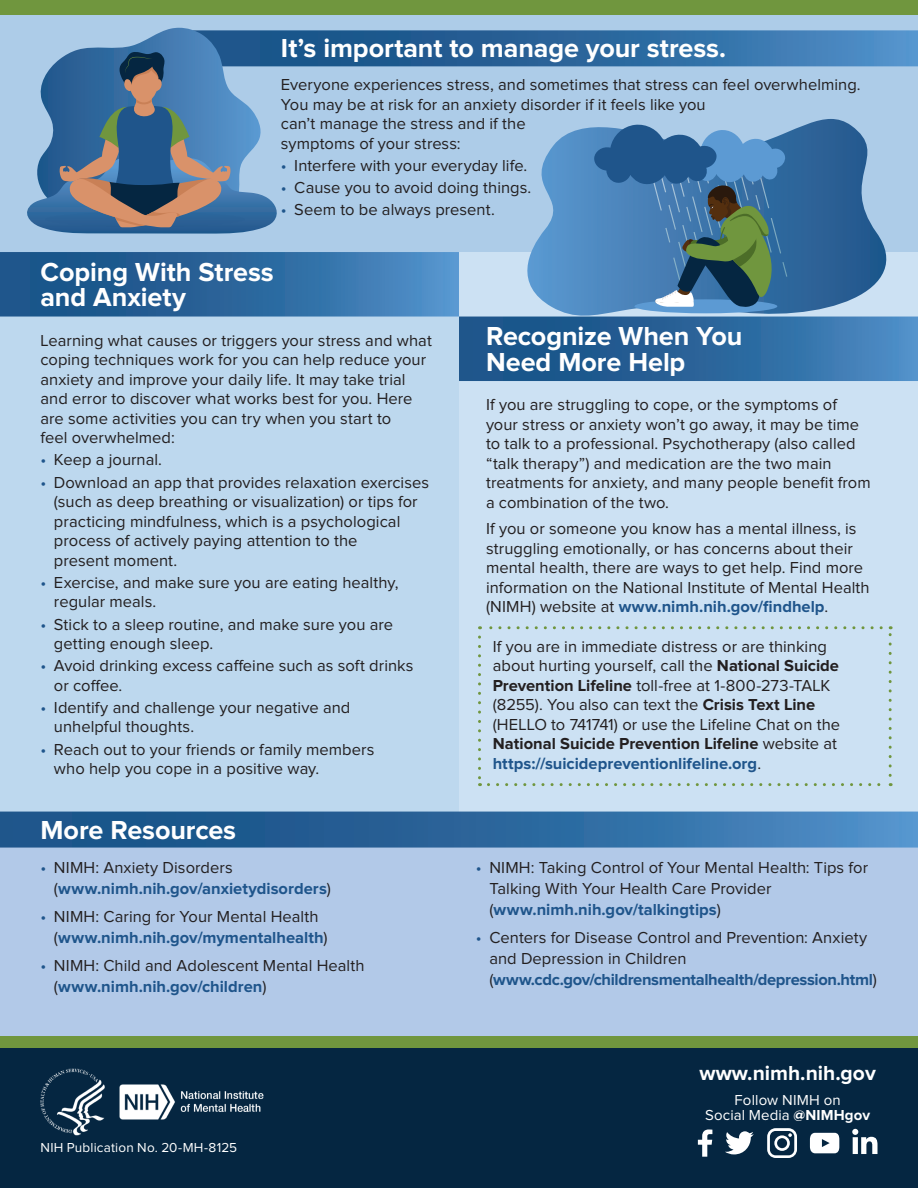
<style>
.page{position:relative;width:918px;height:1188px;background:#fff}
.page>*{position:absolute;margin:0;border:0;box-sizing:border-box;transform-origin:0 0}
.t1{font:700 27px/25.5px "Proxima Nova";letter-spacing:-.005em;color:#fff}
.t2{font:700 21px "Proxima Nova";color:#fff}
.t3{font:16.5px/19.5px "Proxima Nova";letter-spacing:.005em;color:#231f20}
.t4{font:700 16.5px/21px "Proxima Nova";color:#1f558b}
.t5{font:15px/15px "Proxima Nova";letter-spacing:.01em;color:#fff;text-align:center}
.t6{font:13.5px "Proxima Nova";letter-spacing:.01em;color:#fff}
.s1{color:#1f558b}
.s2{font-weight:400}
.s3{font-weight:400;color:#231f20}
.s4{font-weight:700;color:#1f558b}
.s5{font-weight:700}
</style>
<div class="page">
<div style="left:0;top:259px;width:459px;height:558px;background:#bdd8ee"></div>
<div style="left:459px;top:210px;width:459px;height:607px;background:#cce1f3"></div>
<div style="left:0;top:817px;width:918px;height:225px;background:#b2c9e8"></div>
<div style="left:0;top:6px;width:918px;height:246px;background:#adcce8"></div>
<div style="left:0;top:0;width:918px;height:14px;background:#70963e"></div>
<div style="left:0;top:812px;width:918px;height:36px;background:linear-gradient(to right,#11497e,#4a8ac2)"></div>
<svg style="left:514px;top:119px;width:403px;height:198px"></svg>
<div style="left:634px;top:299px;width:143px;height:14px;background:#5c9ad3;border-radius:50%"></div>
<svg style="left:594px;top:123px;width:193px;height:184px"></svg>
<svg style="left:478px;top:637px;width:3px;height:149px"></svg>
<svg style="left:488px;top:783px;width:403px;height:3px"></svg>
<svg style="left:889px;top:626px;width:3px;height:149px"></svg>
<svg style="left:480px;top:626px;width:401px;height:3px"></svg>
<div style="left:193px;top:30px;width:725px;height:36px;background:linear-gradient(to right,#0b4478,#4c8bc4)"></div>
<svg style="left:72px;top:28px;width:191px;height:24px"></svg>
<svg style="left:27px;top:52px;width:253px;height:182px"></svg>
<div style="left:0;top:1042px;width:918px;height:146px;background:#052641"></div>
<img style="left:40px;top:1068px;width:224px;height:68px">
<div style="left:0;top:1036px;width:918px;height:12px;background:#70963e"></div>
<svg style="left:725px;top:1131px;width:29px;height:24px"></svg>
<svg style="left:810px;top:1133px;width:29px;height:20px"></svg>
<svg style="left:767px;top:1128px;width:30px;height:30px"></svg>
<svg style="left:698px;top:1129px;width:14px;height:28px"></svg>
<svg style="left:852px;top:1129px;width:25px;height:25px"></svg>
<div style="left:0;top:252px;width:459px;height:65px;background:linear-gradient(to right,#11497e,#4c8cc4)"></div>
<div style="left:459px;top:317px;width:459px;height:64px;background:linear-gradient(to right,#124a7e,#4786be)"></div>
<h2 class="t1" style="left:281px;top:37px;width:447px">It’s important to manage your stress.</h2>
<p class="t3" style="left:281px;top:76px;width:581px">Everyone experiences stress, and sometimes that stress can feel overwhelming.<br>You may be at risk for an anxiety disorder if it feels like you<br>can’t manage the stress and if the<br>symptoms of your stress:</p>
<p class="t3" style="left:281px;top:157px;width:248px"><span class="s1">•</span> Interfere with your everyday life.</p>
<p class="t3" style="left:281px;top:179px;width:252px"><span class="s1">•</span> Cause you to avoid doing things.</p>
<p class="t3" style="left:281px;top:201px;width:216px"><span class="s1">•</span> Seem to be always present.</p>
<h2 class="t1" style="left:40px;top:260px;width:235px">Coping With Stress and Anxiety</h2>
<p class="t3" style="left:40px;top:331px;width:393px">Learning what causes or triggers your stress and what coping techniques work for you can help reduce your anxiety and improve your daily life. It may take trial and error to discover what works best for you. Here are some activities you can try when you start to<br>feel overwhelmed:</p>
<p class="t3" style="left:40px;top:451px;width:123px"><span class="s1">•</span> Keep a journal.</p>
<p class="t3" style="left:54px;top:473px;width:377px;text-indent:-13px"><span class="s1">•</span> Download an app that provides relaxation exercises (such as deep breathing or visualization) or tips for practicing mindfulness, which is a psychological process of actively paying attention to the<br>present moment.</p>
<p class="t3" style="left:54px;top:573px;width:346px;text-indent:-13px"><span class="s1">•</span> Exercise, and make sure you are eating healthy, regular meals.</p>
<p class="t3" style="left:54px;top:615px;width:341px;text-indent:-13px"><span class="s1">•</span> Stick to a sleep routine, and make sure you are getting enough sleep.</p>
<p class="t3" style="left:54px;top:657px;width:361px;text-indent:-13px"><span class="s1">•</span> Avoid drinking excess caffeine such as soft drinks or coffee.</p>
<p class="t3" style="left:54px;top:698px;width:298px;text-indent:-13px"><span class="s1">•</span> Identify and challenge your negative and unhelpful thoughts.</p>
<p class="t3" style="left:54px;top:740px;width:322px;text-indent:-13px"><span class="s1">•</span> Reach out to your friends or family members who help you cope in a positive way.</p>
<h2 class="t1" style="left:40px;top:818px;width:197px">More Resources</h2>
<p class="t4" style="left:54px;top:858px;width:278px;text-indent:-13px"><span class="s2">•</span> <span class="s3">NIMH: Anxiety Disorders (</span>www.nimh.nih.gov/anxietydisorders<span class="s3">)</span></p>
<p class="t3" style="left:54px;top:907px;width:275px;line-height:21px;text-indent:-13px"><span class="s1">•</span> NIMH: Caring for Your Mental Health (<span class="s4">www.nimh.nih.gov/mymentalhealth</span>)</p>
<p class="t3" style="left:54px;top:955px;width:312px;line-height:21px;text-indent:-13px"><span class="s1">•</span> NIMH: Child and Adolescent Mental Health (<span class="s4">www.nimh.nih.gov/children</span>)</p>
<p class="t6" style="left:40px;top:1141px;width:198px">NIH Publication No. 20-MH-8125</p>
<h2 class="t1" style="left:486px;top:324px;width:258px">Recognize When You<br>Need More Help</h2>
<p class="t3" style="left:486px;top:396px;width:386px">If you are struggling to cope, or the symptoms of your stress or anxiety won’t go away, it may be time to talk to a professional. Psychotherapy (also called “talk therapy”) and medication are the two main treatments for anxiety, and many people benefit from a combination of the two.</p>
<p class="t3" style="left:486px;top:520px;width:385px">If you or someone you know has a mental illness, is struggling emotionally, or has concerns about their mental health, there are ways to get help. Find more information on the National Institute of Mental Health (NIMH) website at <span class="s4">www.nimh.nih.gov/findhelp</span>.</p>
<p class="t3" style="left:493px;top:637px;width:349px">If you are in immediate distress or are thinking about hurting yourself, call the <span class="s5">National Suicide Prevention Lifeline</span> toll-free at 1-800-273-TALK (8255). You also can text the <span class="s5">Crisis Text Line </span>(HELLO to 741741) or use the Lifeline Chat on the <span class="s5">National Suicide Prevention Lifeline</span> website at <span class="s4">https://suicidepreventionlifeline.org</span>.</p>
<p class="t3" style="left:489px;top:858px;width:380px;line-height:21px;text-indent:-13px"><span class="s1">•</span> NIMH: Taking Control of Your Mental Health: Tips for<br>Talking With Your Health Care Provider (<span class="s4">www.nimh.nih.gov/talkingtips</span>)</p>
<p class="t3" style="left:489px;top:928px;width:389px;line-height:21px;text-indent:-13px"><span class="s1">•</span> Centers for Disease Control and Prevention: Anxiety and Depression in Children (<span class="s4">www.cdc.gov/childrensmentalhealth/depression.html</span>)</p>
<p class="t2" style="left:700px;top:1063px;width:178px">www.nimh.nih.gov</p>
<p class="t5" style="left:705px;top:1093px;width:166px">Follow NIMH on<br>Social Media <span class="s5">@NIMHgov</span></p>
</div>
